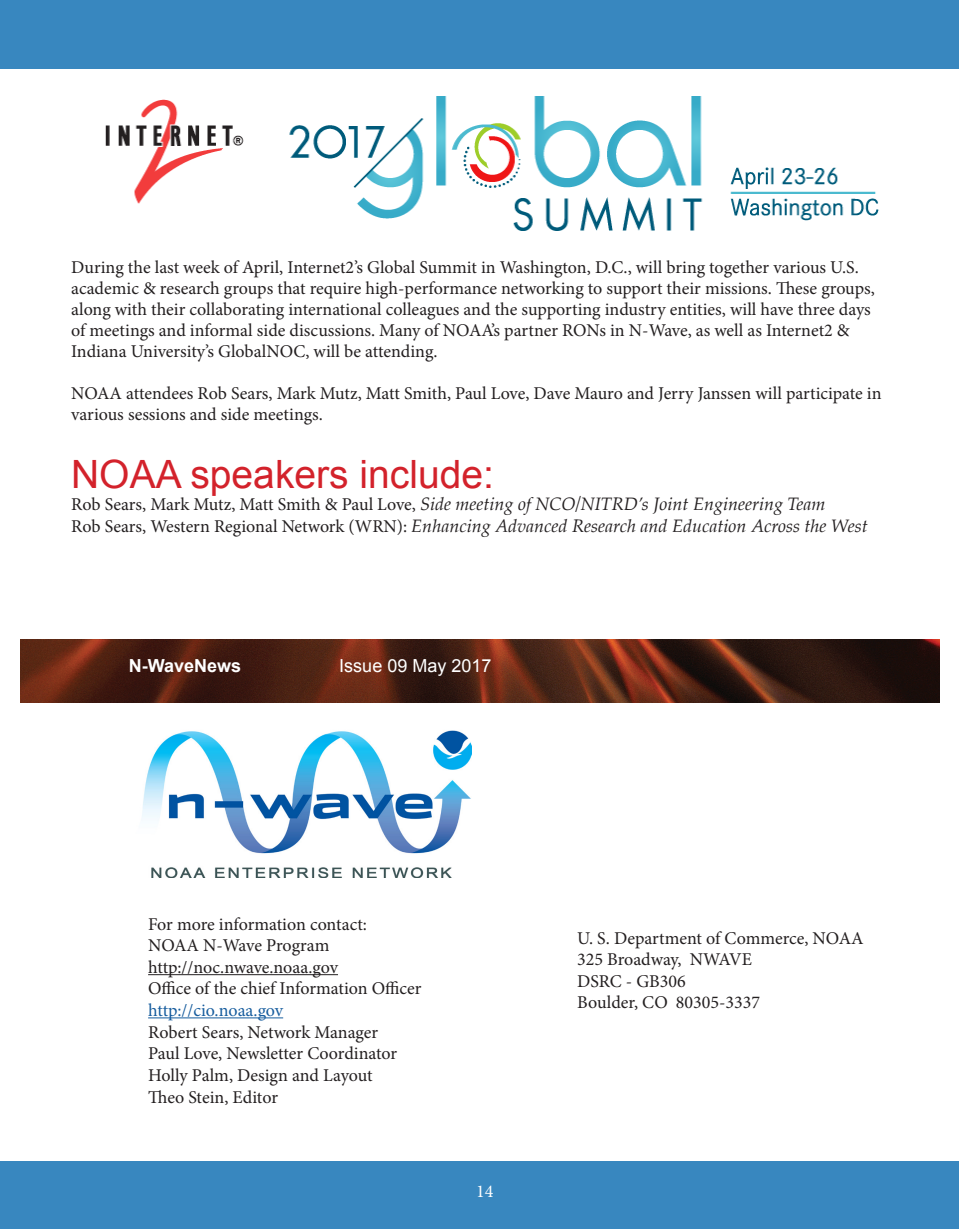
<style>
.page{position:relative;width:959px;height:1229px;background:#fff}
.page>*{position:absolute;margin:0;border:0;box-sizing:border-box;transform-origin:0 0}
.t1{font:39px "Arial";color:#d3222b}
.t2{font:18px/21.6px "Minion Pro";color:#231f20}
.t3{font:italic 18px/21.6px "Palatino";color:#231f20}
.t4{font:18px "Minion Pro";letter-spacing:-.005em;color:#175d9e}
.t5{font:18px "Arial";color:#fff}
.t6{font:700 18px "Arial";color:#fff}
.t7{font:18px "Minion Pro";color:#fff}
.s1{font-family:"Minion Pro";font-style:normal}
</style>
<div class="page">
<div style="left:0;top:0;width:938px;height:69px;background:#3887bf"></div>
<div style="left:938px;top:0;width:20px;height:69px;background:#3887bf"></div>
<div style="left:0;top:1161px;width:958px;height:67px;background:#3887bf"></div>
<img style="left:142px;top:730px;width:330px;height:147px">
<hr style="left:148px;top:974px;width:190px;height:1px;background:#231f20">
<hr style="left:148px;top:1017px;width:135px;height:1px;background:#175d9e">
<img style="left:21px;top:639px;width:918px;height:63px">
<img style="left:105px;top:96px;width:774px;height:135px">
<p class="t2" style="left:71px;top:257px;width:805px;line-height:21px">During the last week of April, Internet2’s Global Summit in Washington, D.C., will bring together various U.S. academic &amp; research groups that require high-performance networking to support their missions. These groups, along with their collaborating international colleagues and the supporting industry entities, will have three days of meetings and informal side discussions. Many of NOAA’s partner RONs in N-Wave, as well as Internet2 &amp; Indiana University’s GlobalNOC, will be attending.</p>
<p class="t2" style="left:71px;top:383px;width:812px;line-height:21px">NOAA attendees Rob Sears, Mark Mutz, Matt Smith, Paul Love, Dave Mauro and Jerry Janssen will participate in various sessions and side meetings.</p>
<h1 class="t1" style="left:71px;top:449px;width:424px">NOAA speakers include:</h1>
<p class="t3" style="left:71px;top:493px;width:798px"><span class="s1">Rob Sears, Mark Mutz, Matt Smith &amp; Paul Love,</span> Side meeting of NCO/NITRD’s Joint Engineering Team<br><span class="s1">Rob Sears, Western Regional Network (WRN):</span> Enhancing Advanced Research and Education Across the West</p>
<p class="t6" style="left:129px;top:653px;width:114px">N-WaveNews</p>
<p class="t5" style="left:339px;top:653px;width:154px">Issue 09 May 2017</p>
<p class="t2" style="left:148px;top:913px;width:275px">For more information contact:<br>NOAA N-Wave Program http://noc.nwave.noaa.gov<br>Office of the chief Information Officer</p>
<p class="t4" style="left:148px;top:998px;width:136px">http://cio.noaa.gov</p>
<p class="t2" style="left:148px;top:1021px;width:250px">Robert Sears, Network Manager<br>Paul Love, Newsletter Coordinator<br>Holly Palm, Design and Layout<br>Theo Stein, Editor</p>
<p class="t7" style="left:476px;top:1178px;width:19px">14</p>
<p class="t2" style="left:577px;top:927px;width:288px">U. S. Department of Commerce, NOAA<br>325 Broadway, NWAVE<br>DSRC - GB306<br>Boulder, CO 80305-3337</p>
</div>
